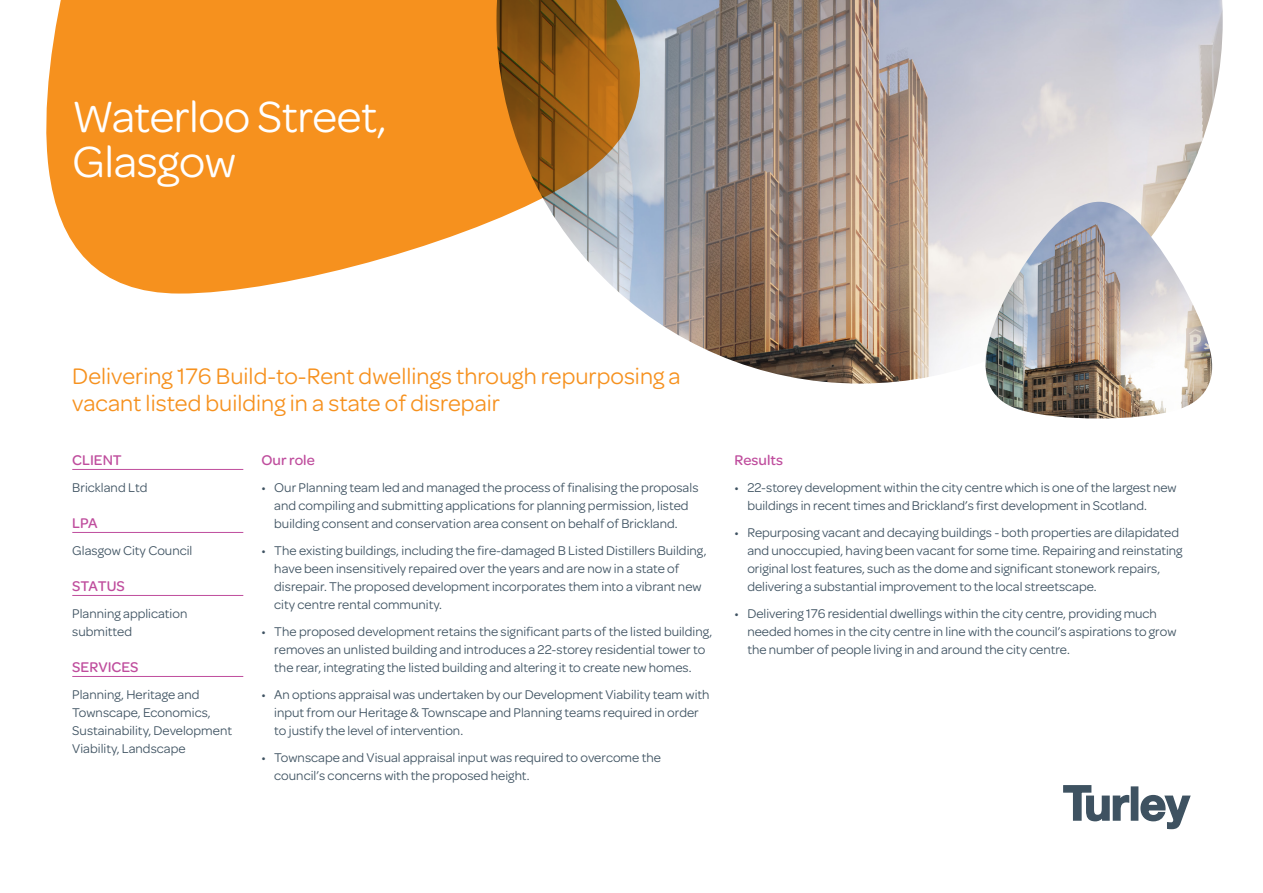
<style>
.page{position:relative;width:1263px;height:893px;background:#fff}
.page>*{position:absolute;margin:0;border:0;box-sizing:border-box;transform-origin:0 0}
.Project_Title_or_Nam{font:46.5px/45px "Omnes";letter-spacing:-.01em;color:#fff}
.Pull_Intro{font:24px/27px "Omnes";color:#f6911e}
.Tertiary{font:500 15px "Omnes";color:#bf4d9d}
.Body{font:13.5px/18px "Omnes";color:#3e5261}
</style>
<div class="page">
<img style="left:621px;top:0;width:602px;height:384px">
<img style="left:985px;top:202px;width:228px;height:217px">
<svg style="left:46px;top:0;width:612px;height:294px;background:#e59b45"></svg>
<svg style="left:1063px;top:785px;width:67px;height:37px"></svg>
<div style="left:1131px;top:786px;width:7px;height:35px;background:#3e5261"></div>
<svg style="left:1140px;top:794px;width:51px;height:36px"></svg>
<hr style="left:72px;top:469px;width:171px;height:1px;background:#bf4d9d">
<hr style="left:72px;top:532px;width:171px;height:1px;background:#bf4d9d">
<hr style="left:72px;top:595px;width:171px;height:1px;background:#bf4d9d">
<hr style="left:72px;top:676px;width:171px;height:1px;background:#bf4d9d">
<p class="Project_Title_or_Nam" style="left:72px;top:91px;width:316px">Waterloo Street,<br>Glasgow</p>
<p class="Pull_Intro" style="left:72px;top:361px;width:610px">Delivering 176 Build-to-Rent dwellings through repurposing a vacant listed building in a state of disrepair</p>
<p class="Tertiary" style="left:72px;top:449px;width:51px">CLIENT</p>
<p class="Body" style="left:72px;top:477px;width:77px">Brickland Ltd</p>
<p class="Tertiary" style="left:72px;top:512px;width:27px">LPA</p>
<p class="Body" style="left:72px;top:540px;width:122px">Glasgow City Council</p>
<p class="Tertiary" style="left:72px;top:575px;width:54px">STATUS</p>
<p class="Body" style="left:72px;top:603px;width:117px">Planning application submitted</p>
<p class="Tertiary" style="left:72px;top:656px;width:68px">SERVICES</p>
<p class="Body" style="left:72px;top:684px;width:161px">Planning, Heritage and<br>Townscape, Economics,<br>Sustainability, Development<br>Viability, Landscape</p>
<p class="Tertiary" style="left:261px;top:449px;width:55px">Our role</p>
<p class="Body" style="left:261px;top:477px;width:438px;text-align:center">• Our Planning team led and managed the process of finalising the proposals and compiling and submitting applications for planning permission, listed building consent and conservation area consent on behalf of Brickland.</p>
<p class="Body" style="left:274px;top:540px;width:434px;text-indent:-13px">• The existing buildings, including the fire-damaged B Listed Distillers Building, have been insensitively repaired over the years and are now in a state of disrepair. The proposed development incorporates them into a vibrant new city centre rental community.</p>
<p class="Body" style="left:261px;top:621px;width:452px;text-align:center">• The proposed development retains the significant parts of the listed building, removes an unlisted building and introduces a 22-storey residential tower to the rear, integrating the listed building and altering it to create new homes.</p>
<p class="Body" style="left:274px;top:684px;width:437px;text-indent:-13px">• An options appraisal was undertaken by our Development Viability team with input from our Heritage &amp; Townscape and Planning teams required in order to justify the level of intervention.</p>
<p class="Body" style="left:274px;top:747px;width:388px;text-indent:-13px">• Townscape and Visual appraisal input was required to overcome the council’s concerns with the proposed height.</p>
<p class="Tertiary" style="left:735px;top:449px;width:50px">Results</p>
<p class="Body" style="left:747px;top:477px;width:431px;text-indent:-13px">• 22-storey development within the city centre which is one of the largest new buildings in recent times and Brickland’s first development in Scotland.</p>
<p class="Body" style="left:747px;top:522px;width:437px;text-indent:-13px">• Repurposing vacant and decaying buildings - both properties are dilapidated and unoccupied, having been vacant for some time. Repairing and reinstating original lost features, such as the dome and significant stonework repairs, delivering a substantial improvement to the local streetscape.</p>
<p class="Body" style="left:747px;top:603px;width:430px;text-indent:-13px">• Delivering 176 residential dwellings within the city centre, providing much needed homes in the city centre in line with the council’s aspirations to grow the number of people living in and around the city centre.</p>
</div>
